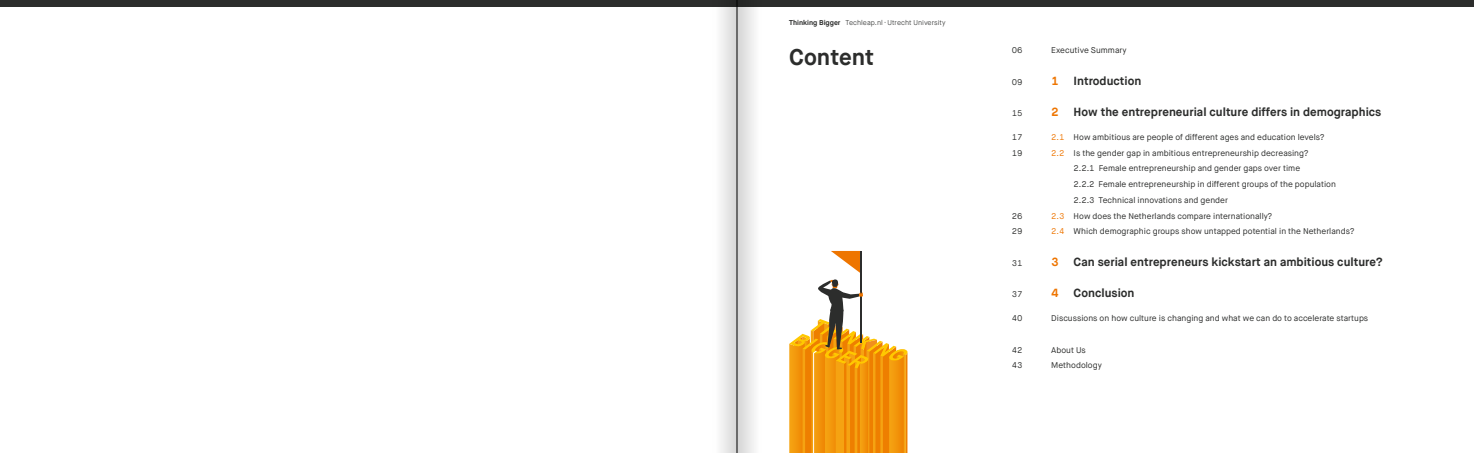
<style>
.page{position:relative;width:1474px;height:453px;background:#fff}
.page>*{position:absolute;margin:0;border:0;box-sizing:border-box;transform-origin:0 0}
.t1{font:700 22.75px "Maison Neue";color:#2c2d2c}
.t2{font:700 11.81px "Maison Neue";color:#2c2d2c}
.t3{font:8.31px/15.8px "Maison Neue";color:#2c2d2c}
.t4{font:300 7px "Maison Neue";color:#2c2d2c}
.s1{font-weight:700}
.s2{color:#ee7500}
</style>
<div class="page">
<div style="left:0;top:0;width:1473px;height:7px;background:#2c2d2c"></div>
<svg style="left:831px;top:251px;width:29px;height:22px"></svg>
<hr style="left:860px;top:251px;width:1px;height:91px;background:#2c2d2c">
<svg style="left:789px;top:279px;width:118px;height:174px"></svg>
<svg style="left:720px;top:7px;width:16px;height:446px;fill:#e6e6e6"></svg>
<div style="left:737px;top:0;width:24px;height:453px;background:linear-gradient(to right,#d1d1d1,#fbfbfb)"></div>
<hr style="left:736px;top:0;width:1px;height:453px;background:#000">
<p class="t4" style="left:789px;top:18px;width:158px"><span class="s1">Thinking Bigger</span> Techleap.nl · Utrecht University</p>
<h1 class="t1" style="left:789px;top:42px;width:86px">Content</h1>
<p class="t3" style="left:1051px;top:42px;width:77px">Executive Summary</p>
<h2 class="t2" style="left:1051px;top:73px;width:91px"><span class="s2">1</span> Introduction</h2>
<h2 class="t2" style="left:1051px;top:105px;width:331px"><span class="s2">2</span> How the entrepreneurial culture differs in demographics</h2>
<p class="t3" style="left:1051px;top:129px;width:275px"><span class="s2">2.1</span> How ambitious are people of different ages and education levels?</p>
<p class="t3" style="left:1051px;top:145px;width:258px"><span class="s2">2.2</span> Is the gender gap in ambitious entrepreneurship decreasing?</p>
<p class="t3" style="left:1073px;top:161px;width:228px">2.2.1 Female entrepreneurship and gender gaps over time</p>
<p class="t3" style="left:1073px;top:176px;width:264px">2.2.2 Female entrepreneurship in different groups of the population</p>
<p class="t3" style="left:1073px;top:192px;width:156px">2.2.3 Technical innovations and gender</p>
<p class="t3" style="left:1051px;top:208px;width:222px"><span class="s2">2.3</span> How does the Netherlands compare internationally?</p>
<p class="t3" style="left:1051px;top:224px;width:304px"><span class="s2">2.4</span> Which demographic groups show untapped potential in the Netherlands?</p>
<h2 class="t2" style="left:1051px;top:254px;width:333px"><span class="s2">3</span> Can serial entrepreneurs kickstart an ambitious culture?</h2>
<h2 class="t2" style="left:1051px;top:286px;width:85px"><span class="s2">4</span> Conclusion</h2>
<p class="t3" style="left:1051px;top:310px;width:318px">Discussions on how culture is changing and what we can do to accelerate startups</p>
<p class="t3" style="left:1051px;top:342px;width:52px">About Us<br>Methodology</p>
<p class="t3" style="left:1011px;top:42px;width:12px">06</p>
<p class="t3" style="left:1011px;top:74px;width:12px">09</p>
<p class="t3" style="left:1011px;top:105px;width:12px">15</p>
<p class="t3" style="left:1011px;top:129px;width:12px">17<br>19</p>
<p class="t3" style="left:1011px;top:208px;width:12px">26<br>29</p>
<p class="t3" style="left:1011px;top:255px;width:12px">31</p>
<p class="t3" style="left:1011px;top:287px;width:12px">37</p>
<p class="t3" style="left:1011px;top:310px;width:12px">40</p>
<p class="t3" style="left:1011px;top:342px;width:12px">42<br>43</p>
</div>
